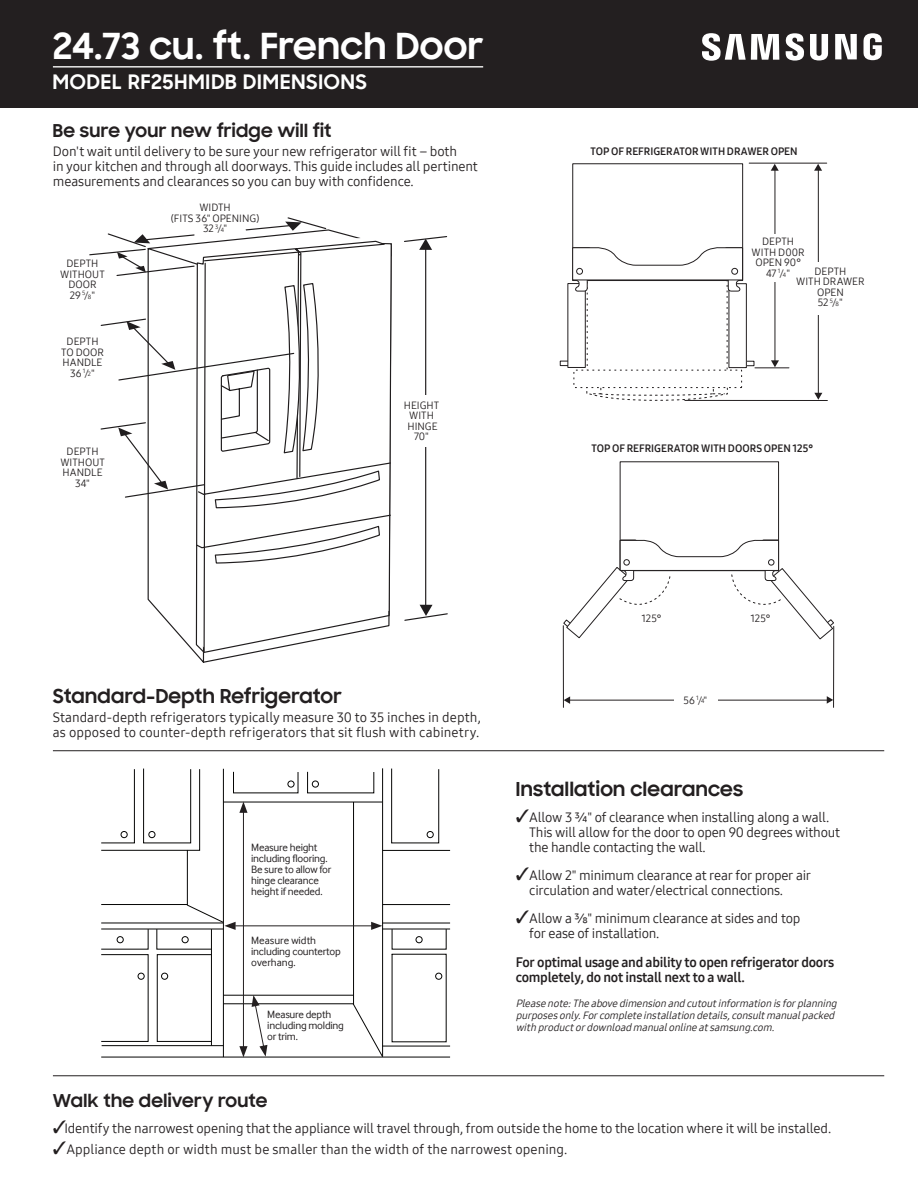
<style>
.page{position:relative;width:918px;height:1188px;background:#fff}
.page>*{position:absolute;margin:0;border:0;box-sizing:border-box;transform-origin:0 0}
.t1{font:700 36.45px "Samsung Sharp Sans";letter-spacing:.01em;color:#fff}
.t2{font:700 20.25px "Samsung Sharp Sans";letter-spacing:.04em;color:#fff}
.t3{font:700 19.5px "Samsung Sharp Sans";letter-spacing:.02em;color:#231f20}
.t4{font:700 18px "Samsung Sharp Sans";letter-spacing:.02em;color:#231f20}
.t5{font:13.5px/15px "Samsung One 400";letter-spacing:-.015em;color:#231f20}
.t6{font:13.5px/15px "Samsung One 400";letter-spacing:.005em;color:#231f20}
.t7{font:13.5px/15px "Samsung One 700";letter-spacing:-.02em;color:#231f20}
.t8{font:10.95px/11.1px "Samsung Inter Face";letter-spacing:-.02em;color:#231f20}
.t9{font:10.5px/10.5px "Samsung One 400";letter-spacing:.005em;color:#231f20;text-align:center}
.t10{font:italic 10.5px/12px "Samsung One 400";color:#231f20}
.t11{font:10.5px "Samsung One 700";color:#231f20}
.s1{font-size:6.15px}
</style>
<div class="page">
<hr style="left:425px;top:247px;width:1px;height:362px;background:#201d1e">
<svg style="left:404px;top:236px;width:44px;height:14px"></svg>
<svg style="left:404px;top:605px;width:44px;height:16px"></svg>
<div style="left:401px;top:395px;width:44px;height:52px;background:#fff"></div>
<svg style="left:89px;top:217px;width:303px;height:435px"></svg>
<hr style="left:53px;top:750px;width:831px;height:1px;background:#231f20">
<hr style="left:53px;top:1075px;width:831px;height:1px;background:#231f20">
<div style="left:0;top:0;width:918px;height:108px;background:#231f20"></div>
<hr style="left:53px;top:66px;width:430px;height:2px;background:#fff">
<svg style="left:702px;top:33px;width:180px;height:28px"></svg>
<hr style="left:102px;top:1045px;width:121px;height:1px;background:#050504">
<hr style="left:101px;top:1057px;width:349px;height:1px;background:#050504">
<hr style="left:211px;top:929px;width:1px;height:117px;background:#050504">
<div style="left:138px;top:973px;width:6px;height:7px;border:1px solid #050504;border-radius:50%"></div>
<div style="left:161px;top:973px;width:7px;height:7px;border:1px solid #050504;border-radius:50%"></div>
<div style="left:101px;top:954px;width:47px;height:88px;border:1px solid #050504"></div>
<div style="left:157px;top:954px;width:55px;height:88px;border:1px solid #050504"></div>
<hr style="left:223px;top:769px;width:1px;height:288px;background:#050504">
<hr style="left:223px;top:1004px;width:131px;height:1px;background:#050504">
<hr style="left:223px;top:995px;width:131px;height:1px;background:#050504">
<hr style="left:353px;top:802px;width:1px;height:203px;background:#050504">
<hr style="left:223px;top:802px;width:159px;height:1px;background:#050504">
<hr style="left:382px;top:768px;width:1px;height:289px;background:#050504">
<div style="left:312px;top:781px;width:7px;height:6px;border:1px solid #050504;border-radius:50%"></div>
<svg style="left:288px;top:781px;width:6px;height:6px"></svg>
<svg style="left:353px;top:1003px;width:30px;height:54px"></svg>
<hr style="left:382px;top:1046px;width:68px;height:1px;background:#050504">
<hr style="left:382px;top:929px;width:68px;height:1px;background:#050504">
<hr style="left:382px;top:923px;width:68px;height:1px;background:#050504">
<hr style="left:383px;top:904px;width:67px;height:1px;background:#050504">
<hr style="left:383px;top:850px;width:67px;height:1px;background:#050504">
<svg style="left:391px;top:768px;width:48px;height:75px"></svg>
<div style="left:427px;top:831px;width:6px;height:7px;border:1px solid #050504;border-radius:50%"></div>
<div style="left:416px;top:936px;width:6px;height:7px;border:1px solid #050504;border-radius:50%"></div>
<div style="left:435px;top:973px;width:7px;height:7px;border:1px solid #050504;border-radius:50%"></div>
<hr style="left:243px;top:810px;width:1px;height:239px;background:#231f20">
<svg style="left:239px;top:995px;width:28px;height:62px"></svg>
<hr style="left:235px;top:926px;width:139px;height:1px;background:#231f20">
<svg style="left:101px;top:768px;width:147px;height:182px"></svg>
<svg style="left:371px;top:922px;width:11px;height:8px"></svg>
<svg style="left:586px;top:388px;width:142px;height:13px"></svg>
<div style="left:574px;top:370px;width:168px;height:18px;border:1px dashed #231f20"></div>
<div style="left:572px;top:163px;width:171px;height:118px;border:1px solid #231f20"></div>
<div style="left:745px;top:361px;width:9px;height:5px;border:1px solid #231f20"></div>
<div style="left:729px;top:283px;width:18px;height:85px;border:1px solid #231f20"></div>
<div style="left:560px;top:361px;width:9px;height:5px;border:1px solid #231f20"></div>
<div style="left:567px;top:283px;width:19px;height:85px;border:1px solid #231f20"></div>
<hr style="left:749px;top:163px;width:78px;height:1px;background:#231f20">
<hr style="left:755px;top:367px;width:34px;height:1px;background:#231f20">
<hr style="left:685px;top:400px;width:142px;height:1px;background:#231f20">
<hr style="left:775px;top:168px;width:1px;height:194px;background:#231f20">
<svg style="left:771px;top:360px;width:8px;height:7px"></svg>
<svg style="left:771px;top:164px;width:8px;height:7px"></svg>
<hr style="left:818px;top:168px;width:1px;height:226px;background:#231f20">
<svg style="left:814px;top:393px;width:8px;height:7px"></svg>
<svg style="left:814px;top:164px;width:8px;height:7px"></svg>
<svg style="left:572px;top:237px;width:171px;height:55px"></svg>
<hr style="left:563px;top:626px;width:1px;height:81px;background:#231f20">
<hr style="left:569px;top:700px;width:260px;height:1px;background:#231f20">
<svg style="left:564px;top:696px;width:6px;height:8px"></svg>
<svg style="left:827px;top:696px;width:6px;height:8px"></svg>
<svg style="left:563px;top:530px;width:272px;height:110px"></svg>
<hr style="left:833px;top:626px;width:1px;height:81px;background:#231f20">
<div style="left:674px;top:684px;width:44px;height:32px;background:#fff"></div>
<div style="left:639px;top:614px;width:25px;height:8px;background:#fff"></div>
<div style="left:749px;top:614px;width:23px;height:8px;background:#fff"></div>
<div style="left:762px;top:234px;width:20px;height:47px;background:#fff"></div>
<div style="left:810px;top:262px;width:20px;height:53px;background:#fff"></div>
<h1 class="t1" style="left:53px;top:19px;width:432px">24.73 cu. ft. French Door</h1>
<h2 class="t2" style="left:53px;top:67px;width:316px">MODEL RF25HMIDB DIMENSIONS</h2>
<h3 class="t4" style="left:53px;top:117px;width:280px">Be sure your new fridge will fit</h3>
<p class="t5" style="left:53px;top:144px;width:427px">Don't wait until delivery to be sure your new refrigerator will fit – both<br>in your kitchen and through all doorways. This guide includes all pertinent measurements and clearances so you can buy with confidence.</p>
<p class="t9" style="left:60px;top:258px;width:46px">DEPTH<br>WITHOUT<br>DOOR<br>29 <sup>5</sup>/<span class="s1">8</span>"</p>
<p class="t9" style="left:61px;top:336px;width:44px">DEPTH<br>TO DOOR<br>HANDLE<br>36 <sup>1</sup>/<span class="s1">2</span>"</p>
<p class="t9" style="left:60px;top:446px;width:46px">DEPTH<br>WITHOUT<br>HANDLE<br>34"</p>
<p class="t9" style="left:171px;top:202px;width:90px">WIDTH<br>(FITS 36" OPENING)<br>32 <sup>3</sup>/<span class="s1">4</span>"</p>
<p class="t9" style="left:404px;top:400px;width:37px">HEIGHT<br>WITH<br>HINGE<br>70"</p>
<p class="t11" style="left:591px;top:144px;width:209px">TOP OF REFRIGERATOR WITH DRAWER OPEN</p>
<p class="t9" style="left:752px;top:236px;width:54px">DEPTH<br>WITH D00R<br>OPEN 90°<br>47 <sup>1</sup>/<span class="s1">4</span>"</p>
<p class="t9" style="left:796px;top:266px;width:70px">DEPTH<br>WITH DRAWER<br>OPEN<br>52 <sup>5</sup>/<span class="s1">8</span>"</p>
<p class="t11" style="left:591px;top:442px;width:223px">TOP OF REFRIGERATOR WITH DOORS OPEN 125°</p>
<h3 class="t3" style="left:53px;top:681px;width:290px">Standard-Depth Refrigerator</h3>
<p class="t6" style="left:53px;top:709px;width:429px">Standard-depth refrigerators typically measure 30 to 35 inches in depth, as opposed to counter-depth refrigerators that sit flush with cabinetry.</p>
<p class="t8" style="left:251px;top:841px;width:82px">Measure height including flooring.<br>Be sure to allow for hinge clearance height if needed.</p>
<p class="t8" style="left:251px;top:935px;width:91px">Measure width including countertop overhang.</p>
<p class="t8" style="left:267px;top:1008px;width:78px">Measure depth including molding or trim.</p>
<p class="t9" style="left:642px;top:613px;width:21px">125°</p>
<p class="t9" style="left:751px;top:613px;width:21px">125°</p>
<p class="t9" style="left:684px;top:695px;width:25px">56 <sup>1</sup>/<span class="s1">4</span>"</p>
<h3 class="t3" style="left:516px;top:775px;width:229px">Installation clearances</h3>
<p class="t5" style="left:529px;top:809px;width:312px;text-indent:-14px">✓Allow 3 ¾" of clearance when installing along a wall.<br>This will allow for the door to open 90 degrees without the handle contacting the wall.</p>
<p class="t5" style="left:529px;top:868px;width:283px;text-indent:-14px">✓Allow 2" minimum clearance at rear for proper air circulation and water/electrical connections.</p>
<p class="t5" style="left:529px;top:911px;width:273px;text-indent:-14px">✓Allow a ⅜" minimum clearance at sides and top for ease of installation.</p>
<p class="t7" style="left:516px;top:954px;width:320px">For optimal usage and ability to open refrigerator doors completely, do not install next to a wall.</p>
<p class="t10" style="left:516px;top:997px;width:326px">Pleasenote:Theabovedimensionandcutoutinformationisforplanning purposesonly.Forcompleteinstallationdetails,consultmanualpacked withproductordownloadmanualonlineatsamsung.com.</p>
<h3 class="t4" style="left:53px;top:1087px;width:216px">Walk the delivery route</h3>
<p class="t5" style="left:53px;top:1120px;width:780px">✓Identify the narrowest opening that the appliance will travel through, from outside the home to the location where it will be installed.</p>
<p class="t6" style="left:53px;top:1142px;width:516px">✓Appliance depth or width must be smaller than the width of the narrowest opening.</p>
</div>
